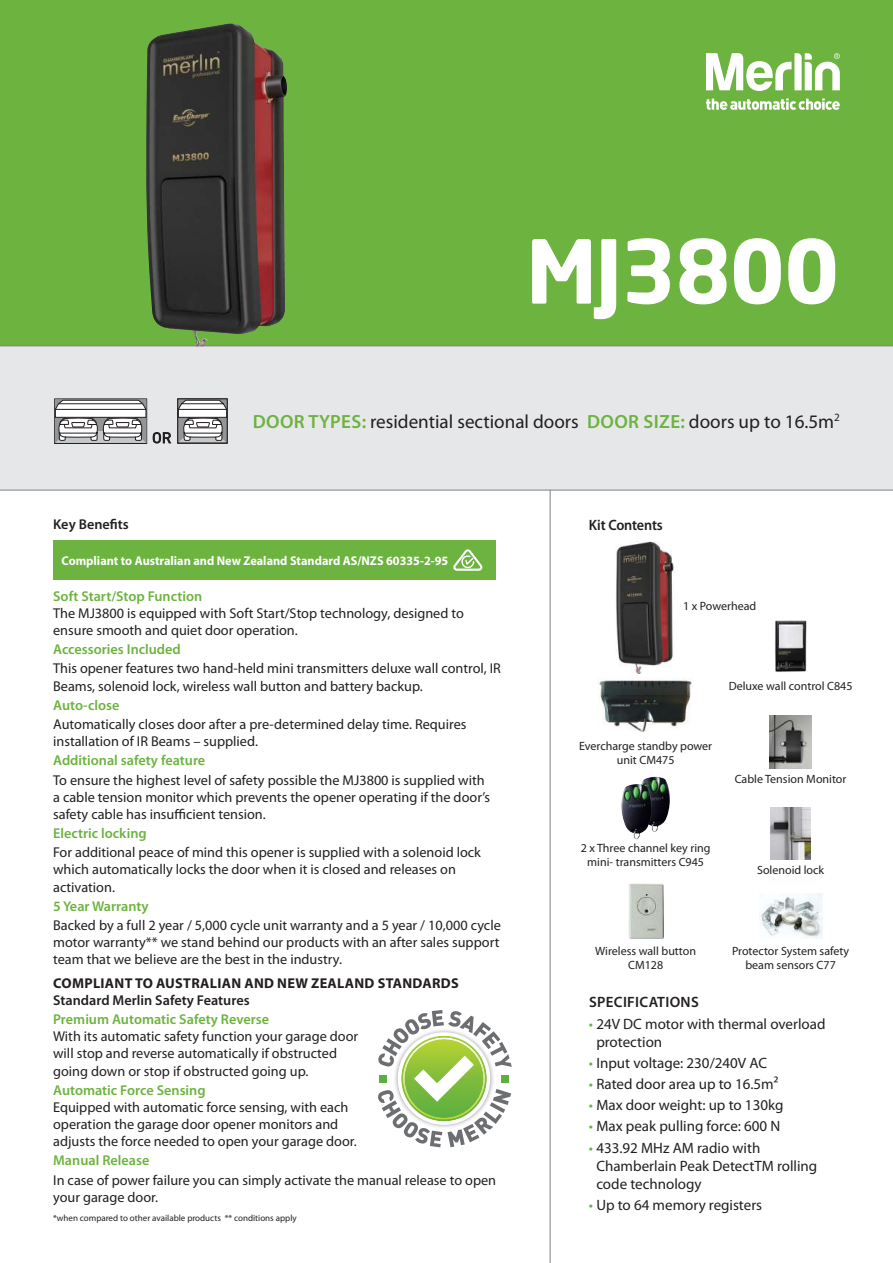
<style>
.page{position:relative;width:893px;height:1263px;background:#fff}
.page>*{position:absolute;margin:0;border:0;box-sizing:border-box;transform-origin:0 0}
.t1{font:700 87px "Neo Sans";letter-spacing:-.02em;color:#fff}
.t2{font:19.2px "Myriad Pro";color:#231f20}
.t3{font:15px/18px "Myriad Pro";color:#231f20}
.t4{font:600 15px "Myriad Pro";letter-spacing:.02em;color:#231f20}
.t5{font:600 15px "Myriad Pro";letter-spacing:-.01em;color:#231f20;scale:.95 1}
.t6{font:14.25px/17.1px "Myriad Pro";color:#231f20}
.t7{font:600 14.25px "Myriad Pro";color:#6cb33f}
.t8{font:700 14.25px "Myriad Pro";letter-spacing:.02em;color:#231f20}
.t9{font:600 14.25px "Myriad Pro";color:#231f20}
.t10{font:700 12.75px "Myriad Pro";color:#fff;scale:.96 1}
.t11{font:12px/14.4px "Myriad Pro";color:#231f20;text-align:center}
.t12{font:9px "Myriad Pro";color:#231f20}
.s1{font-weight:600;color:#6cb33f}
.s2{color:#6cb33f}
</style>
<div class="page">
<div style="left:0;top:344px;width:893px;height:146px;background:#e6e7e8"></div>
<div style="left:0;top:0;width:893px;height:345px;background:#6cb33f"></div>
<img style="left:146px;top:23px;width:141px;height:322px">
<svg style="left:706px;top:98px;width:134px;height:12px"></svg>
<svg style="left:706px;top:53px;width:134px;height:38px"></svg>
<div style="left:53px;top:540px;width:442px;height:39px;background:#6cb33f"></div>
<svg style="left:453px;top:549px;width:29px;height:22px"></svg>
<hr style="left:0;top:490px;width:893px;height:1px;background:#808285">
<hr style="left:0;top:345px;width:893px;height:1px;background:#808285">
<hr style="left:550px;top:490px;width:1px;height:773px;background:#808285">
<svg style="left:54px;top:398px;width:174px;height:46px"></svg>
<svg style="left:378px;top:1010px;width:134px;height:137px"></svg>
<div style="left:501px;top:1075px;width:7px;height:7px;background:#5baf41"></div>
<div style="left:379px;top:1075px;width:8px;height:7px;background:#5baf41"></div>
<img style="left:616px;top:541px;width:59px;height:132px">
<img style="left:599px;top:679px;width:93px;height:53px">
<img style="left:775px;top:620px;width:32px;height:52px">
<img style="left:770px;top:716px;width:41px;height:52px">
<img style="left:771px;top:807px;width:39px;height:53px">
<img style="left:628px;top:883px;width:35px;height:56px">
<img style="left:760px;top:894px;width:62px;height:45px">
<img style="left:641px;top:777px;width:29px;height:55px">
<img style="left:621px;top:784px;width:31px;height:55px">
<h1 class="t1" style="left:526px;top:238px;width:315px">MJ3800</h1>
<h2 class="t2" style="left:253px;top:411px;width:589px"><span class="s1">DOOR TYPES:</span> residential sectional doors <span class="s1">DOOR SIZE:</span> doors up to 16.5m<sup>2</sup></h2>
<p class="t9" style="left:53px;top:519px;width:77px">Key Benefits</p>
<p class="t10" style="left:62px;top:556px;width:404px">Compliant to Australian and New Zealand Standard AS/NZS 60335-2-95</p>
<p class="t7" style="left:53px;top:590px;width:151px">Soft Start/Stop Function</p>
<p class="t6" style="left:53px;top:605px;width:412px">The MJ3800 is equipped with Soft Start/Stop technology, designed to ensure smooth and quiet door operation.</p>
<p class="t7" style="left:53px;top:644px;width:129px">Accessories Included</p>
<p class="t6" style="left:53px;top:660px;width:449px">This opener features two hand-held mini transmitters deluxe wall control, IR<br>Beams, solenoid lock, wireless wall button and battery backup.</p>
<p class="t7" style="left:53px;top:699px;width:68px">Auto-close</p>
<p class="t6" style="left:53px;top:716px;width:415px">Automatically closes door after a pre-determined delay time. Requires installation of IR Beams – supplied.</p>
<p class="t7" style="left:53px;top:755px;width:154px">Additional safety feature</p>
<p class="t6" style="left:53px;top:772px;width:438px">To ensure the highest level of safety possible the MJ3800 is supplied with a cable tension monitor which prevents the opener operating if the door’s safety cable has insufficient tension.</p>
<p class="t7" style="left:53px;top:828px;width:95px">Electric locking</p>
<p class="t6" style="left:53px;top:844px;width:429px">For additional peace of mind this opener is supplied with a solenoid lock which automatically locks the door when it is closed and releases on activation.</p>
<p class="t7" style="left:53px;top:900px;width:97px">5 Year Warranty</p>
<p class="t6" style="left:53px;top:917px;width:449px;text-align:justify">Backed by a full 2 year / 5,000 cycle unit warranty and a 5 year / 10,000 cycle motor warranty** we stand behind our products with an after sales support team that we believe are the best in the industry.</p>
<p class="t8" style="left:53px;top:978px;width:407px">COMPLIANT TO AUSTRALIAN AND NEW ZEALAND STANDARDS</p>
<p class="t9" style="left:53px;top:995px;width:198px">Standard Merlin Safety Features</p>
<p class="t7" style="left:53px;top:1014px;width:217px">Premium Automatic Safety Reverse</p>
<p class="t6" style="left:53px;top:1028px;width:307px">With its automatic safety function your garage door will stop and reverse automatically if obstructed going down or stop if obstructed going up.</p>
<p class="t7" style="left:53px;top:1084px;width:154px">Automatic Force Sensing</p>
<p class="t6" style="left:53px;top:1099px;width:305px">Equipped with automatic force sensing, with each operation the garage door opener monitors and adjusts the force needed to open your garage door.</p>
<p class="t7" style="left:53px;top:1155px;width:98px">Manual Release</p>
<p class="t6" style="left:53px;top:1171px;width:445px">In case of power failure you can simply activate the manual release to open your garage door.</p>
<p class="t12" style="left:53px;top:1213px;width:245px">*when compared to other available products ** conditions apply</p>
<p class="t5" style="left:589px;top:519px;width:79px">Kit Contents</p>
<p class="t11" style="left:683px;top:599px;width:75px">1 x Powerhead</p>
<p class="t11" style="left:729px;top:679px;width:125px">Deluxe wall control C845</p>
<p class="t11" style="left:579px;top:739px;width:135px">Evercharge standby power unit CM475</p>
<p class="t11" style="left:735px;top:772px;width:113px">Cable Tension Monitor</p>
<p class="t11" style="left:581px;top:841px;width:131px">2 x Three channel key ring mini- transmitters C945</p>
<p class="t11" style="left:757px;top:863px;width:69px">Solenoid lock</p>
<p class="t11" style="left:595px;top:944px;width:102px">Wireless wall button<br>CM128</p>
<p class="t11" style="left:732px;top:944px;width:119px">Protector System safety beam sensors C77</p>
<p class="t4" style="left:589px;top:997px;width:111px">SPECIFICATIONS</p>
<p class="t3" style="left:596px;top:1015px;width:231px;text-indent:-7px"><span class="s2">•</span> 24V DC motor with thermal overload protection</p>
<p class="t3" style="left:589px;top:1054px;width:180px"><span class="s2">•</span> Input voltage: 230/240V AC</p>
<p class="t3" style="left:589px;top:1075px;width:191px"><span class="s2">•</span> Rated door area up to 16.5m²</p>
<p class="t3" style="left:589px;top:1097px;width:196px"><span class="s2">•</span> Max door weight: up to 130kg</p>
<p class="t3" style="left:589px;top:1118px;width:193px"><span class="s2">•</span> Max peak pulling force: 600 N</p>
<p class="t3" style="left:596px;top:1139px;width:222px;text-indent:-7px"><span class="s2">•</span> 433.92 MHz AM radio with<br>Chamberlain Peak DetectTM rolling code technology</p>
<p class="t3" style="left:589px;top:1196px;width:175px"><span class="s2">•</span> Up to 64 memory registers</p>
</div>
